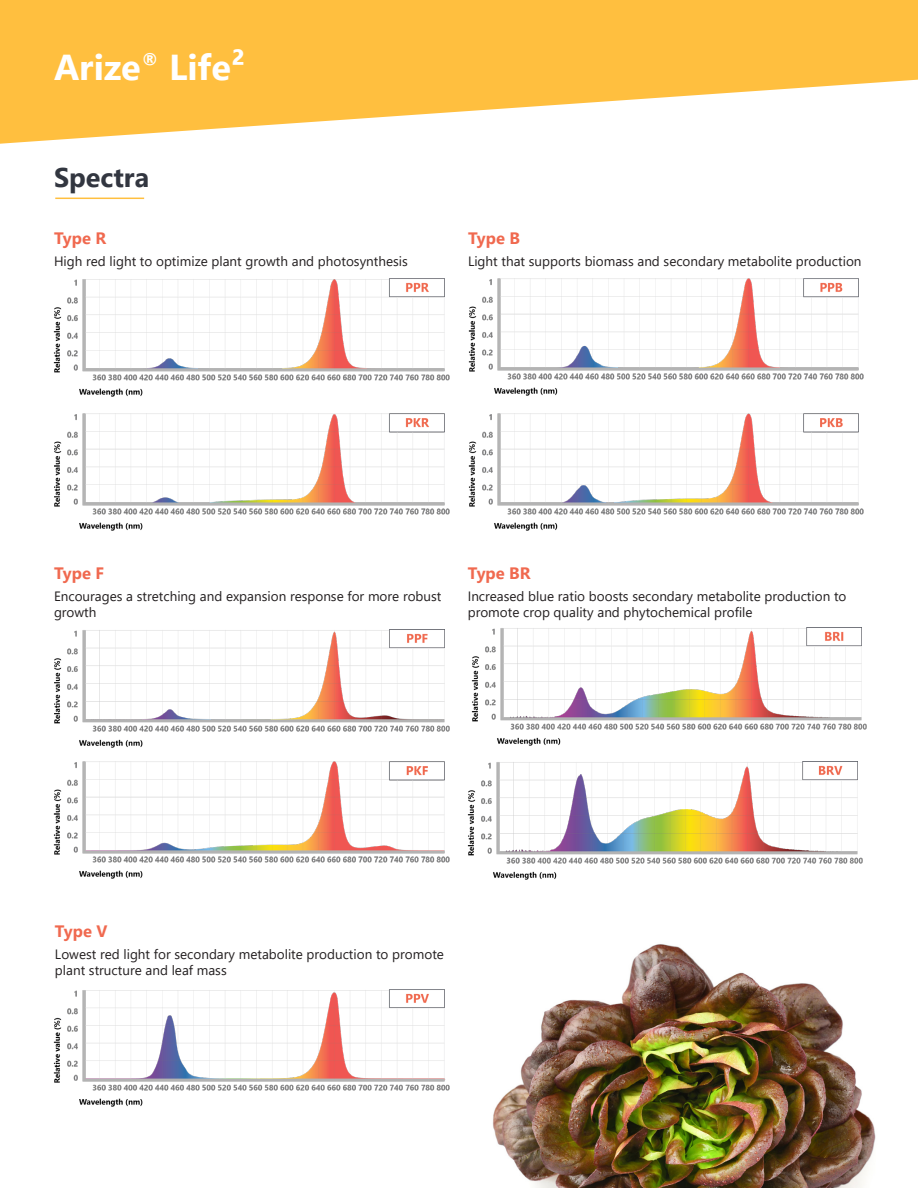
<style>
.page{position:relative;width:918px;height:1188px;background:#fff}
.page>*{position:absolute;margin:0;border:0;box-sizing:border-box;transform-origin:0 0}
.t1{font:700 36px "Segoe UI";color:#fff}
.t2{font:700 27px "Segoe UI";color:#323640}
.t3{font:700 16.5px "Segoe UI";color:#f0694f}
.t4{font:13.5px/16.2px "Segoe UI";color:#231f20}
</style>
<div class="page">
<img style="left:449px;top:944px;width:427px;height:244px">
<svg style="left:0;top:0;width:918px;height:144px;fill:#ffbf3f"></svg>
<hr style="left:55px;top:198px;width:89px;height:1px;background:#ffbf3f">
<img style="left:468px;top:414px;width:395px;height:117px">
<img style="left:468px;top:279px;width:395px;height:117px">
<img style="left:54px;top:630px;width:395px;height:118px">
<img style="left:471px;top:628px;width:395px;height:118px">
<img style="left:54px;top:989px;width:395px;height:118px">
<img style="left:468px;top:762px;width:395px;height:118px">
<img style="left:54px;top:762px;width:395px;height:117px">
<img style="left:54px;top:414px;width:395px;height:117px">
<img style="left:54px;top:279px;width:395px;height:118px">
<p class="t1" style="left:54px;top:33px;width:193px">Arize<sup>®</sup> Life²</p>
<p class="t2" style="left:54px;top:152px;width:97px">Spectra</p>
<p class="t3" style="left:54px;top:222px;width:54px">Type R</p>
<p class="t4" style="left:54px;top:252px;width:355px">High red light to optimize plant growth and photosynthesis</p>
<p class="t3" style="left:468px;top:222px;width:54px">Type B</p>
<p class="t4" style="left:468px;top:252px;width:395px">Light that supports biomass and secondary metabolite production</p>
<p class="t3" style="left:54px;top:557px;width:52px">Type F</p>
<p class="t4" style="left:54px;top:587px;width:389px">Encourages a stretching and expansion response for more robust growth</p>
<p class="t3" style="left:468px;top:557px;width:64px">Type BR</p>
<p class="t4" style="left:468px;top:587px;width:380px">Increased blue ratio boosts secondary metabolite production to promote crop quality and phytochemical profile</p>
<p class="t3" style="left:55px;top:915px;width:54px">Type V</p>
<p class="t4" style="left:55px;top:945px;width:390px">Lowest red light for secondary metabolite production to promote plant structure and leaf mass</p>
</div>
